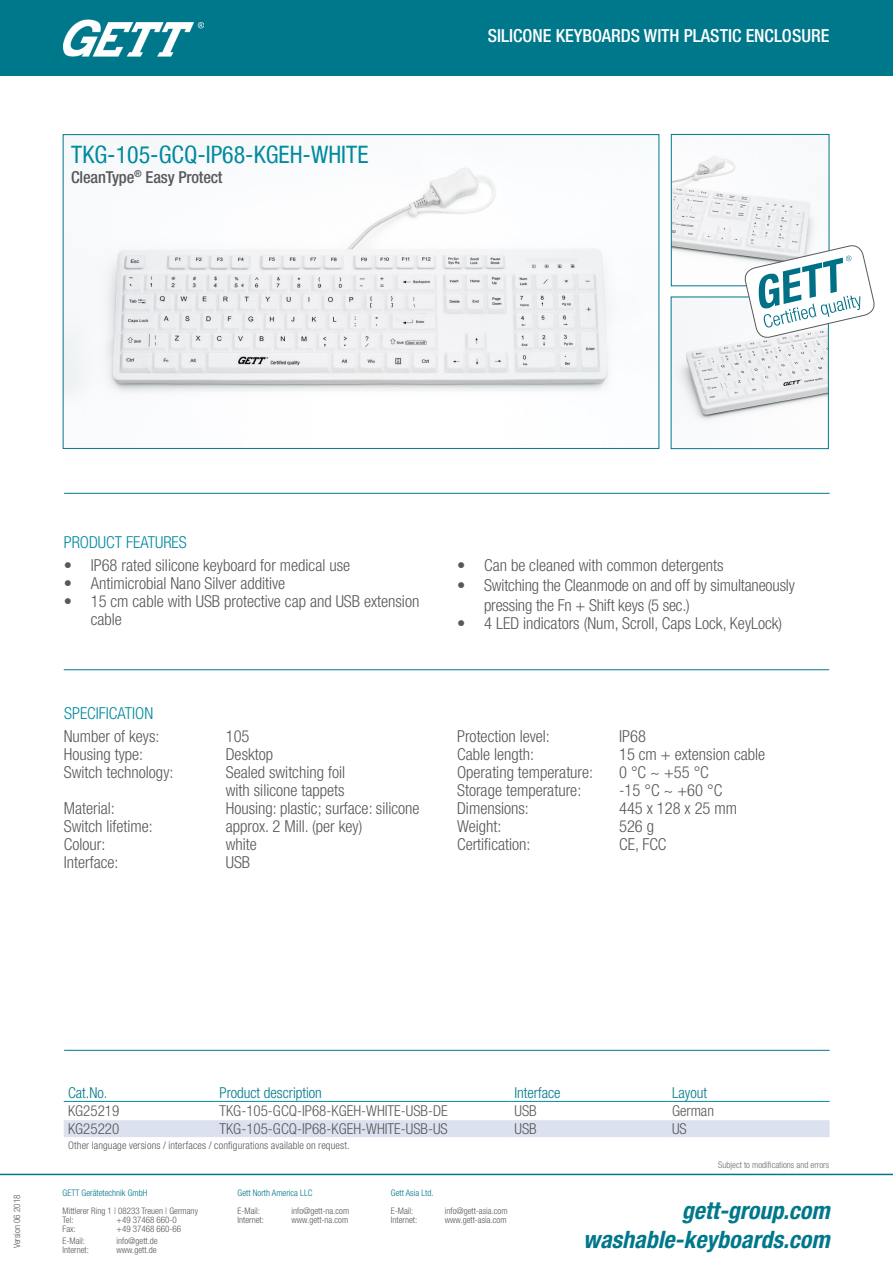
<style>
.page{position:relative;width:893px;height:1263px;background:#fff}
.page>*{position:absolute;margin:0;border:0;box-sizing:border-box;transform-origin:0 0}
.t1{font:italic 700 condensed 24px "Helvetica Neue LT Pro";color:#00788b}
.t2{font:condensed 24px "Helvetica Neue LT Com";color:#008a9e}
.t3{font:500 condensed 18px "Helvetica Neue LT Com";color:#fff}
.t4{font:300 condensed 16.5px/18px "Helvetica Neue LT Com";color:#57585a}
.t5{font:300 condensed 16.5px "Helvetica Neue LT Com";color:#008a9e}
.t6{font:500 condensed 16.5px "Helvetica Neue LT Com";letter-spacing:-.01em;color:#57585a}
.t7{font:300 condensed 15px "Helvetica Neue LT Com";color:#57585a}
.t8{font:300 condensed 15px "Helvetica Neue LT Com";color:#00788b}
.t9{font:300 condensed 10.5px "Helvetica Neue LT Com";letter-spacing:.01em;color:#57585a}
.t10{font:300 condensed 9px/9px "Helvetica Neue LT Com";color:#57585a}
.t11{font:300 condensed 9px "Helvetica Neue LT Com";color:#00788b}
.t12{font:300 condensed 9px "Helvetica Neue LT Com";color:#6c6d70}
</style>
<div class="page">
<hr style="left:0;top:1174px;width:893px;height:1px;background:#00788b">
<hr style="left:64px;top:669px;width:765px;height:1px;background:#00788b">
<div style="left:0;top:0;width:893px;height:75px;background:#00788b"></div>
<img style="left:64px;top:19px;width:140px;height:38px">
<hr style="left:64px;top:493px;width:766px;height:1px;background:#00788b">
<hr style="left:64px;top:1050px;width:766px;height:1px;background:#00788b">
<img style="left:65px;top:136px;width:547px;height:261px">
<img style="left:673px;top:156px;width:142px;height:104px">
<div style="left:671px;top:134px;width:158px;height:152px;border:1px solid #00788b"></div>
<img style="left:674px;top:320px;width:152px;height:101px">
<div style="left:671px;top:297px;width:157px;height:152px;border:1px solid #00788b"></div>
<svg style="left:743px;top:243px;width:132px;height:97px"></svg>
<div style="left:64px;top:1120px;width:766px;height:17px;background:#dce1ef"></div>
<hr style="left:64px;top:1101px;width:151px;height:1px;background:#008a9e">
<hr style="left:215px;top:1101px;width:295px;height:1px;background:#008a9e">
<hr style="left:510px;top:1101px;width:158px;height:1px;background:#008a9e">
<hr style="left:668px;top:1101px;width:162px;height:1px;background:#008a9e">
<p class="t2" style="left:71px;top:140px;width:299px">TKG-105-GCQ-IP68-KGEH-WHITE</p>
<p class="t6" style="left:71px;top:167px;width:153px">CleanType<sup>®</sup> Easy Protect</p>
<p class="t3" style="left:488px;top:25px;width:343px">SILICONE KEYBOARDS WITH PLASTIC ENCLOSURE</p>
<p class="t5" style="left:64px;top:533px;width:125px">PRODUCT FEATURES</p>
<p class="t4" style="left:64px;top:556px;width:288px">• IP68 rated silicone keyboard for medical use</p>
<p class="t4" style="left:64px;top:574px;width:223px">• Antimicrobial Nano Silver additive</p>
<p class="t4" style="left:91px;top:592px;width:330px;text-indent:-27px">• 15 cm cable with USB protective cap and USB extension cable</p>
<p class="t5" style="left:64px;top:704px;width:91px">SPECIFICATION</p>
<p class="t4" style="left:64px;top:727px;width:97px">Number of keys:</p>
<p class="t4" style="left:226px;top:727px;width:25px">105</p>
<p class="t4" style="left:64px;top:745px;width:81px">Housing type:</p>
<p class="t4" style="left:226px;top:745px;width:49px">Desktop</p>
<p class="t4" style="left:64px;top:763px;width:111px">Switch technology:</p>
<p class="t4" style="left:226px;top:763px;width:121px">Sealed switching foil with silicone tappets</p>
<p class="t4" style="left:64px;top:799px;width:53px">Material:</p>
<p class="t4" style="left:226px;top:799px;width:195px">Housing: plastic; surface: silicone</p>
<p class="t4" style="left:64px;top:817px;width:91px">Switch lifetime:</p>
<p class="t4" style="left:226px;top:817px;width:138px">approx. 2 Mill. (per key)</p>
<p class="t4" style="left:64px;top:835px;width:43px">Colour:</p>
<p class="t4" style="left:226px;top:835px;width:33px">white</p>
<p class="t4" style="left:64px;top:853px;width:56px">Interface:</p>
<p class="t4" style="left:226px;top:853px;width:26px">USB</p>
<p class="t4" style="left:457px;top:556px;width:268px">• Can be cleaned with common detergents</p>
<p class="t4" style="left:484px;top:575px;width:312px;line-height:19.8px;text-indent:-27px">• Switching the Cleanmode on and off by simultaneously pressing the Fn + Shift keys (5 sec.)</p>
<p class="t4" style="left:457px;top:614px;width:327px">• 4 LED indicators (Num, Scroll, Caps Lock, KeyLock)</p>
<p class="t4" style="left:457px;top:727px;width:94px">Protection level:</p>
<p class="t4" style="left:619px;top:727px;width:28px">IP68</p>
<p class="t4" style="left:457px;top:745px;width:78px">Cable length:</p>
<p class="t4" style="left:619px;top:745px;width:148px">15 cm + extension cable</p>
<p class="t4" style="left:457px;top:763px;width:138px">Operating temperature:</p>
<p class="t4" style="left:619px;top:763px;width:91px">0 °C ~ +55 °C</p>
<p class="t4" style="left:457px;top:781px;width:126px">Storage temperature:</p>
<p class="t4" style="left:619px;top:781px;width:105px">-15 °C ~ +60 °C</p>
<p class="t4" style="left:457px;top:799px;width:73px">Dimensions:</p>
<p class="t4" style="left:619px;top:799px;width:120px">445 x 128 x 25 mm</p>
<p class="t4" style="left:457px;top:817px;width:46px">Weight:</p>
<p class="t4" style="left:619px;top:817px;width:37px">526 g</p>
<p class="t4" style="left:457px;top:835px;width:75px">Certification:</p>
<p class="t4" style="left:619px;top:835px;width:49px">CE, FCC</p>
<p class="t10" style="left:13px;top:1248px;width:55px;rotate:-90deg">Version 06 2018</p>
<p class="t8" style="left:68px;top:1084px;width:41px">Cat.No.</p>
<p class="t8" style="left:219px;top:1084px;width:104px">Product description</p>
<p class="t8" style="left:514px;top:1084px;width:48px">Interface</p>
<p class="t8" style="left:672px;top:1084px;width:37px">Layout</p>
<p class="t7" style="left:68px;top:1101px;width:53px">KG25219</p>
<p class="t7" style="left:219px;top:1101px;width:230px">TKG-105-GCQ-IP68-KGEH-WHITE-USB-DE</p>
<p class="t7" style="left:514px;top:1101px;width:24px">USB</p>
<p class="t7" style="left:672px;top:1101px;width:43px">German</p>
<p class="t7" style="left:68px;top:1120px;width:53px">KG25220</p>
<p class="t7" style="left:219px;top:1120px;width:230px">TKG-105-GCQ-IP68-KGEH-WHITE-USB-US</p>
<p class="t7" style="left:514px;top:1120px;width:24px">USB</p>
<p class="t7" style="left:672px;top:1120px;width:16px">US</p>
<p class="t9" style="left:68px;top:1139px;width:283px">Other language versions / interfaces / configurations available on request.</p>
<p class="t11" style="left:63px;top:1188px;width:86px">GETT Gerätetechnik GmbH</p>
<p class="t10" style="left:63px;top:1206px;width:137px">Mittlerer Ring 1 | 08233 Treuen | Germany<br>Tel:</p>
<p class="t10" style="left:117px;top:1215px;width:62px">+49 37468 660-0</p>
<p class="t10" style="left:63px;top:1224px;width:15px">Fax:</p>
<p class="t10" style="left:117px;top:1224px;width:66px">+49 37468 660-66</p>
<p class="t10" style="left:63px;top:1236px;width:24px">E-Mail:</p>
<p class="t10" style="left:117px;top:1236px;width:43px">info@gett.de</p>
<p class="t10" style="left:63px;top:1245px;width:28px">Internet:</p>
<p class="t10" style="left:117px;top:1245px;width:41px">www.gett.de</p>
<p class="t11" style="left:238px;top:1188px;width:76px">Gett North America LLC</p>
<p class="t10" style="left:238px;top:1206px;width:24px">E-Mail:</p>
<p class="t10" style="left:292px;top:1206px;width:59px">info@gett-na.com</p>
<p class="t10" style="left:238px;top:1215px;width:28px">Internet:</p>
<p class="t10" style="left:292px;top:1215px;width:58px">www.gett-na.com</p>
<p class="t11" style="left:391px;top:1188px;width:44px">Gett Asia Ltd.</p>
<p class="t10" style="left:391px;top:1206px;width:24px">E-Mail:</p>
<p class="t10" style="left:445px;top:1206px;width:64px">info@gett-asia.com</p>
<p class="t10" style="left:391px;top:1215px;width:28px">Internet:</p>
<p class="t10" style="left:445px;top:1215px;width:63px">www.gett-asia.com</p>
<p class="t12" style="left:718px;top:1160px;width:112px">Subject to modifications and errors</p>
<p class="t1" style="left:682px;top:1197px;width:149px">gett-group.com</p>
<p class="t1" style="left:583px;top:1225px;width:248px">washable-keyboards.com</p>
</div>
